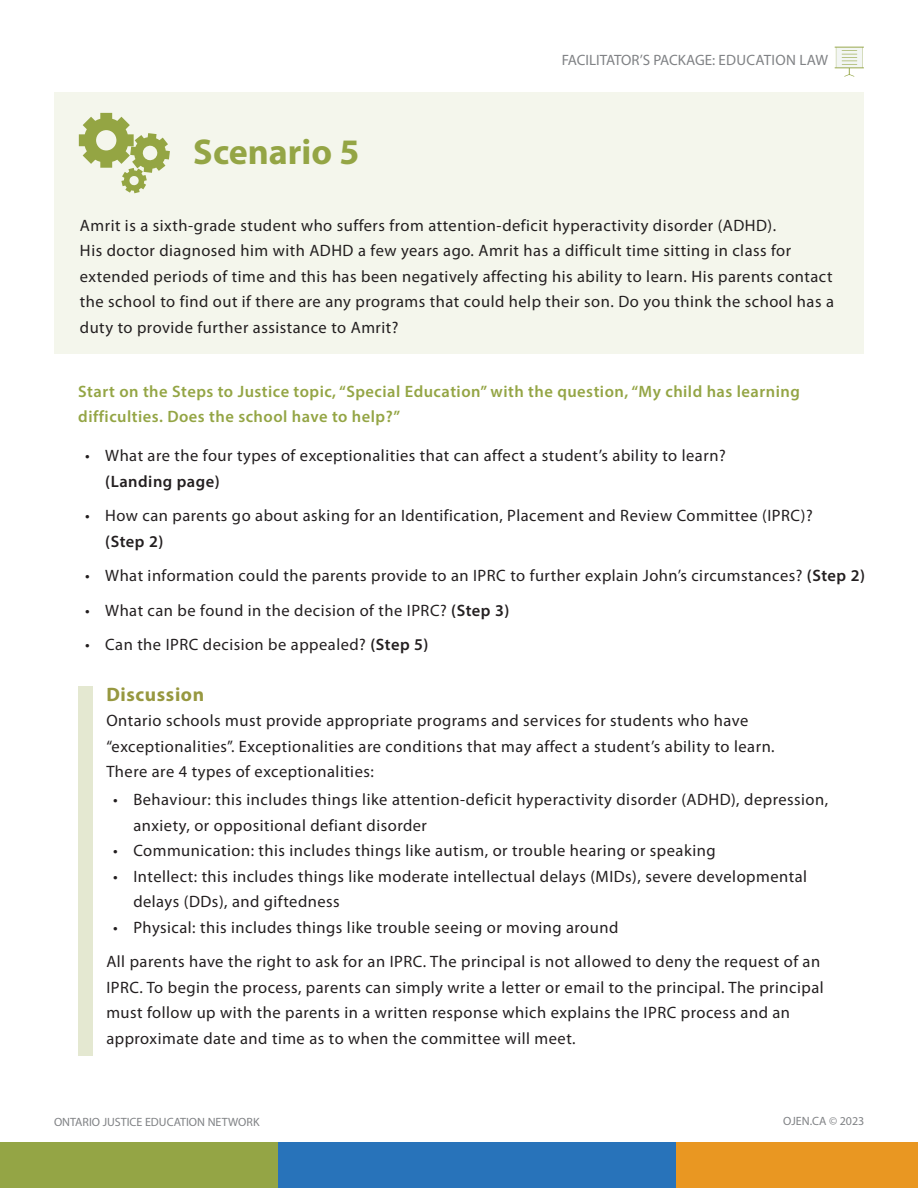
<style>
.page{position:relative;width:918px;height:1188px;background:#fff}
.page>*{position:absolute;margin:0;border:0;box-sizing:border-box;transform-origin:0 0}
.Scenario_title{font:700 36px "Myriad Pro";color:#94a545}
.Green_scenario_answe{font:700 19.5px "Myriad Pro";letter-spacing:.03em;color:#979840}
.Demonstration_scenar{font:16.5px/25.5px "Myriad Pro";letter-spacing:.03em;color:#231f20}
.Scenario_answers_bas{font:16.5px/25.5px "Myriad Pro";letter-spacing:.03em;color:#231f20}
.Start_on_the_s2j_top{font:600 16.5px/25.5px "Myriad Pro";letter-spacing:.03em;color:#94a545}
.Document_title_water{font:15px "Myriad Pro";color:#808285}
.t1{font:12px "Myriad Pro";color:#808285}
.s1{font-weight:600}
</style>
<div class="page">
<div style="left:0;top:1142px;width:295px;height:46px;background:#94a545"></div>
<div style="left:658px;top:1142px;width:260px;height:46px;background:#e99722"></div>
<div style="left:278px;top:1142px;width:397px;height:46px;background:#2873ba"></div>
<div style="left:54px;top:92px;width:810px;height:262px;background:#f4f6ec"></div>
<svg style="left:79px;top:113px;width:91px;height:80px"></svg>
<div style="left:78px;top:686px;width:14px;height:369px;background:#e4e8d1"></div>
<svg style="left:835px;top:47px;width:29px;height:30px"></svg>
<p class="Scenario_title" style="left:193px;top:129px;width:168px">Scenario 5</p>
<p class="Document_title_water" style="left:562px;top:51px;width:268px">FACILITATOR’S PACKAGE: EDUCATION LAW</p>
<p class="Demonstration_scenar" style="left:80px;top:212px;width:756px">Amrit is a sixth-grade student who suffers from attention-deficit hyperactivity disorder (ADHD).<br>His doctor diagnosed him with ADHD a few years ago. Amrit has a difficult time sitting in class for extended periods of time and this has been negatively affecting his ability to learn. His parents contact the school to find out if there are any programs that could help their son. Do you think the school has a duty to provide further assistance to Amrit?</p>
<p class="Start_on_the_s2j_top" style="left:78px;top:378px;width:723px">Start on the Steps to Justice topic, “Special Education” with the question, “My child has learning difficulties. Does the school have to help?”</p>
<p class="Demonstration_scenar" style="left:105px;top:443px;width:622px;text-indent:-20px">• What are the four types of exceptionalities that can affect a student’s ability to learn? <span class="s1">(Landing page)</span></p>
<p class="Demonstration_scenar" style="left:105px;top:503px;width:709px;text-indent:-20px">• How can parents go about asking for an Identification, Placement and Review Committee (IPRC)? <span class="s1">(Step 2)</span></p>
<p class="Demonstration_scenar" style="left:85px;top:563px;width:781px">• What information could the parents provide to an IPRC to further explain John’s circumstances? <span class="s1">(Step 2)</span></p>
<p class="Demonstration_scenar" style="left:85px;top:597px;width:426px">• What can be found in the decision of the IPRC? <span class="s1">(Step 3)</span></p>
<p class="Demonstration_scenar" style="left:85px;top:631px;width:345px">• Can the IPRC decision be appealed? <span class="s1">(Step 5)</span></p>
<p class="Green_scenario_answe" style="left:106px;top:681px;width:99px">Discussion</p>
<p class="Scenario_answers_bas" style="left:106px;top:708px;width:670px">Ontario schools must provide appropriate programs and services for students who have “exceptionalities”. Exceptionalities are conditions that may affect a student’s ability to learn.<br>There are 4 types of exceptionalities:</p>
<p class="Demonstration_scenar" style="left:133px;top:787px;width:696px;text-indent:-20px">• Behaviour: this includes things like attention-deficit hyperactivity disorder (ADHD), depression, anxiety, or oppositional defiant disorder</p>
<p class="Demonstration_scenar" style="left:113px;top:838px;width:604px">• Communication: this includes things like autism, or trouble hearing or speaking</p>
<p class="Demonstration_scenar" style="left:133px;top:863px;width:675px;text-indent:-20px">• Intellect: this includes things like moderate intellectual delays (MIDs), severe developmental delays (DDs), and giftedness</p>
<p class="Demonstration_scenar" style="left:113px;top:914px;width:507px">• Physical: this includes things like trouble seeing or moving around</p>
<p class="Scenario_answers_bas" style="left:106px;top:949px;width:719px">All parents have the right to ask for an IPRC. The principal is not allowed to deny the request of an IPRC. To begin the process, parents can simply write a letter or email to the principal. The principal must follow up with the parents in a written response which explains the IPRC process and an approximate date and time as to when the committee will meet.</p>
<p class="t1" style="left:54px;top:1115px;width:207px">ONTARIO JUSTICE EDUCATION NETWORK</p>
<p class="t1" style="left:783px;top:1114px;width:83px">OJEN.CA © 2023</p>
</div>
